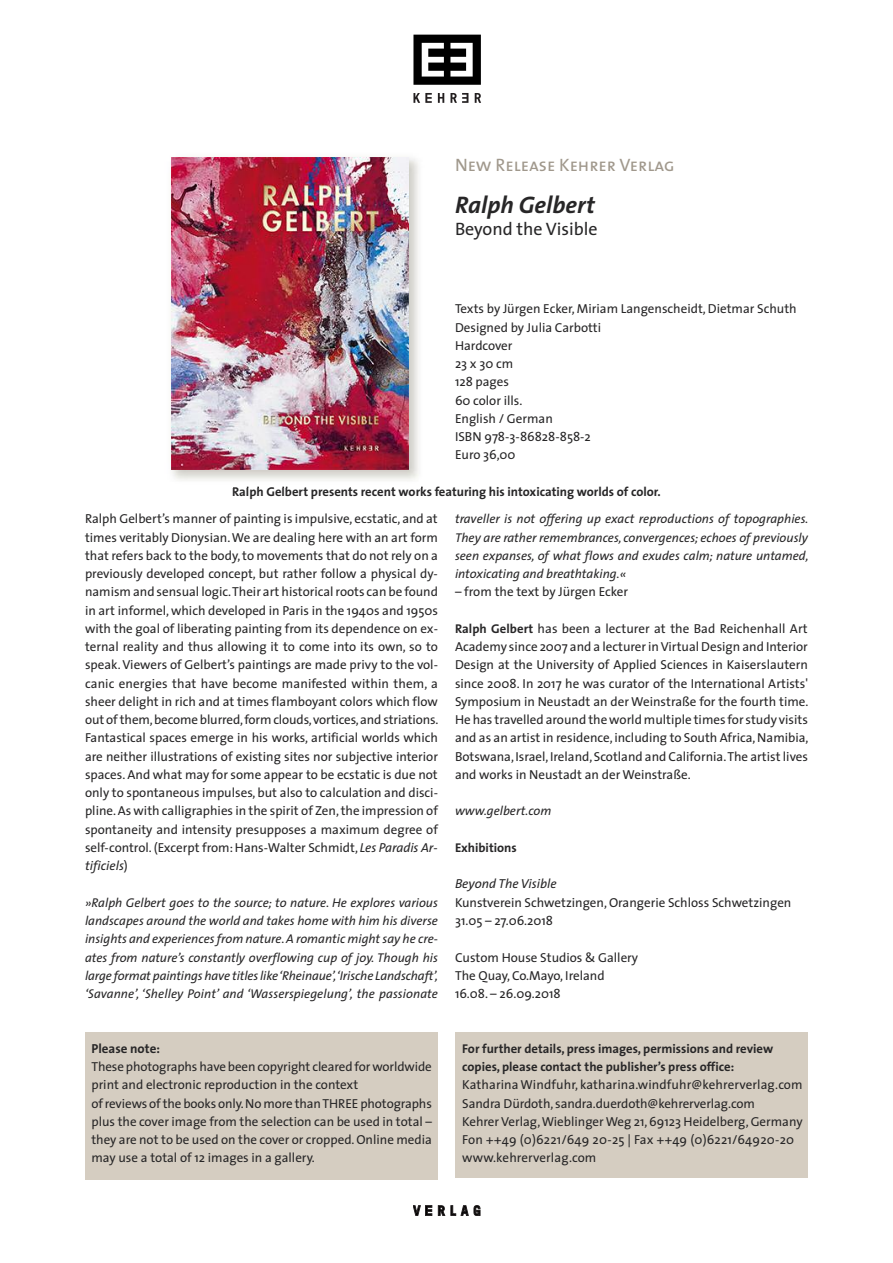
<style>
.page{position:relative;width:893px;height:1263px;background:#fff}
.page>*{position:absolute;margin:0;border:0;box-sizing:border-box;transform-origin:0 0}
.t1{font:italic 700 24px "The Sans";color:#272627}
.t2{font:18px "The Sans Caps";color:#a0988c}
.t3{font:18px "The Sans";color:#272627}
.t4{font:13.05px/18.3px "The Sans";color:#272627}
.t5{font:italic 13.05px "The Sans";color:#272627}
.t6{font:700 13.05px "The Sans";color:#272627}
.t7{font:italic 12.75px/18.3px "The Sans";color:#272627;text-align:justify}
.t8{font:700 12.75px/18.3px "The Sans";color:#272627}
.s1{font-style:italic}
.s2{font-size:13.05px}
.s3{font-weight:700;font-size:12.75px}
</style>
<div class="page">
<svg style="left:475px;top:93px;width:6px;height:10px"></svg>
<svg style="left:413px;top:93px;width:19px;height:10px"></svg>
<svg style="left:438px;top:93px;width:6px;height:10px"></svg>
<svg style="left:450px;top:93px;width:18px;height:10px"></svg>
<svg style="left:413px;top:35px;width:68px;height:50px"></svg>
<svg style="left:438px;top:1205px;width:7px;height:11px"></svg>
<svg style="left:451px;top:1205px;width:29px;height:11px"></svg>
<svg style="left:413px;top:1205px;width:19px;height:11px"></svg>
<div style="left:85px;top:1032px;width:353px;height:147px;background:#d5cdc1"></div>
<img style="left:171px;top:157px;width:252px;height:331px">
<img style="left:233px;top:487px;width:96px;height:1px">
<img style="left:171px;top:157px;width:237px;height:312px">
<div style="left:455px;top:1032px;width:353px;height:146px;background:#d5cdc1"></div>
<h2 class="t2" style="left:455px;top:159px;width:221px">New Release Kehrer Verlag</h2>
<h1 class="t1" style="left:455px;top:195px;width:141px">Ralph Gelbert</h1>
<h2 class="t3" style="left:455px;top:222px;width:144px">Beyond the Visible</h2>
<p class="t4" style="left:455px;top:301px;width:343px">Texts by Jürgen Ecker, Miriam Langenscheidt, Dietmar Schuth<br>Designed by Julia Carbotti<br>Hardcover<br>23x30cm<br>128 pages<br>60 color ills.<br>English / German<br>ISBN 978-3-86828-858-2<br>Euro 36,00</p>
<p class="t8" style="left:232px;top:484px;width:430px">Ralph Gelbert presents recent works featuring his intoxicating worlds of color.</p>
<p class="t4" style="left:85px;top:511px;width:355px;text-align:justify">Ralph Gelbert’s manner of painting is impulsive, ecstatic, and at times veritably Dionysian.We are dealing here with an art form that refers back to the body,to movements that do not rely on a previously developed concept, but rather follow a physical dy&shy;namism and sensual logic.Their art historicalroots can be found in art informel,which developed in Paris in the 1940s and 1950s with the goal of liberating painting from its dependence on ex&shy;ternal reality and thus allowing it to come into its own, so to speak.Viewers of Gelbert’s paintings are made privy to the vol&shy;canic energies that have become manifested within them, a sheer delight in rich and at times flamboyant colors which flow out ofthem,become blurred,formclouds,vortices,and striations.<br>Fantastical spaces emerge in his works, artificial worlds which are neither illustrations of existing sites nor subjective interior spaces. And what may for some appear to be ecstatic is due not only to spontaneous impulses, but also to calculation and disci&shy;pline.As with calligraphies in the spirit of Zen,the impression of spontaneity and intensity presupposes a maximum degree of self-control.(Excerpt from:Hans-Walter Schmidt, <span class="s1">Les Paradis Ar&shy;tificiels</span>)</p>
<p class="t7" style="left:85px;top:894px;width:354px"><span class="s2">»</span>Ralph Gelbert goes to the source; to nature. He explores various landscapes around the world and takes home with him his diverse insights and experiencesfrom nature.A romantic might say he cre&shy;ates from nature’s constantly overflowing cup of joy. Though his large format paintings have titleslike‘Rheinaue’,‘Irische Landschaft’, ‘Savanne’, ‘Shelley Point’ and ‘Wasserspiegelung’, the passionate</p>
<p class="t7" style="left:455px;top:511px;width:355px">traveller is not offering up exact reproductions of topographies.<br>They are rather remembrances, convergences; echoes of previously seen expanses, of what flows and exudes calm; nature untamed, intoxicating and breathtaking.<span class="s2">«</span></p>
<p class="t4" style="left:455px;top:584px;width:175px">– from the text by Jürgen Ecker</p>
<p class="t4" style="left:455px;top:621px;width:355px;text-align:justify"><span class="s3">Ralph Gelbert</span> has been a lecturer at the Bad Reichenhall Art Academy since 2007 and a lecturer inVirtual Design and Interior Design at the University of Applied Sciences in Kaiserslautern since 2008. In 2017 he was curator of the International Artists' Symposium in Neustadt an der Weinstraße for the fourth time.<br>He has travelled around theworld multiple times for study visits and as an artist in residence,including to South Africa,Namibia, Botswana,Israel,Ireland,Scotland and California.The artist lives and works in Neustadt an der Weinstraße.</p>
<p class="t7" style="left:455px;top:803px;width:98px">www.gelbert.com</p>
<p class="t8" style="left:455px;top:840px;width:63px">Exhibitions</p>
<p class="t5" style="left:455px;top:879px;width:103px">Beyond The Visible</p>
<p class="t4" style="left:455px;top:894px;width:338px">Kunstverein Schwetzingen, Orangerie Schloss Schwetzingen<br>31.05 – 27.06.2018</p>
<p class="t4" style="left:455px;top:949px;width:185px">Custom House Studios &amp; Gallery<br>The Quay, Co.Mayo, Ireland<br>16.08. – 26.09.2018</p>
<p class="t6" style="left:91px;top:1043px;width:70px">Please note:</p>
<p class="t4" style="left:91px;top:1059px;width:342px">These photographs have been copyright cleared forworldwide print and electronic reproduction in the context<br>ofreviews ofthe books only.Nomore thanTHREE photographs plus the cover image from the selection can be used in total – they are not to be used on the cover or cropped.Online media may use a total of 12 images in a gallery.</p>
<p class="t8" style="left:462px;top:1040px;width:312px">For further details, press images, permissions and review copies, please contact the publisher’s press office:</p>
<p class="t4" style="left:462px;top:1077px;width:342px">KatharinaWindfuhr, katharina.windfuhr@kehrerverlag.com Sandra Dürdoth, sandra.duerdoth@kehrerverlag.com<br>Kehrer Verlag,WieblingerWeg 21,69123 Heidelberg,Germany Fon ++49 (0)6221/649 20-25 | Fax ++49 (0)6221/64920-20 www.kehrerverlag.com</p>
</div>
